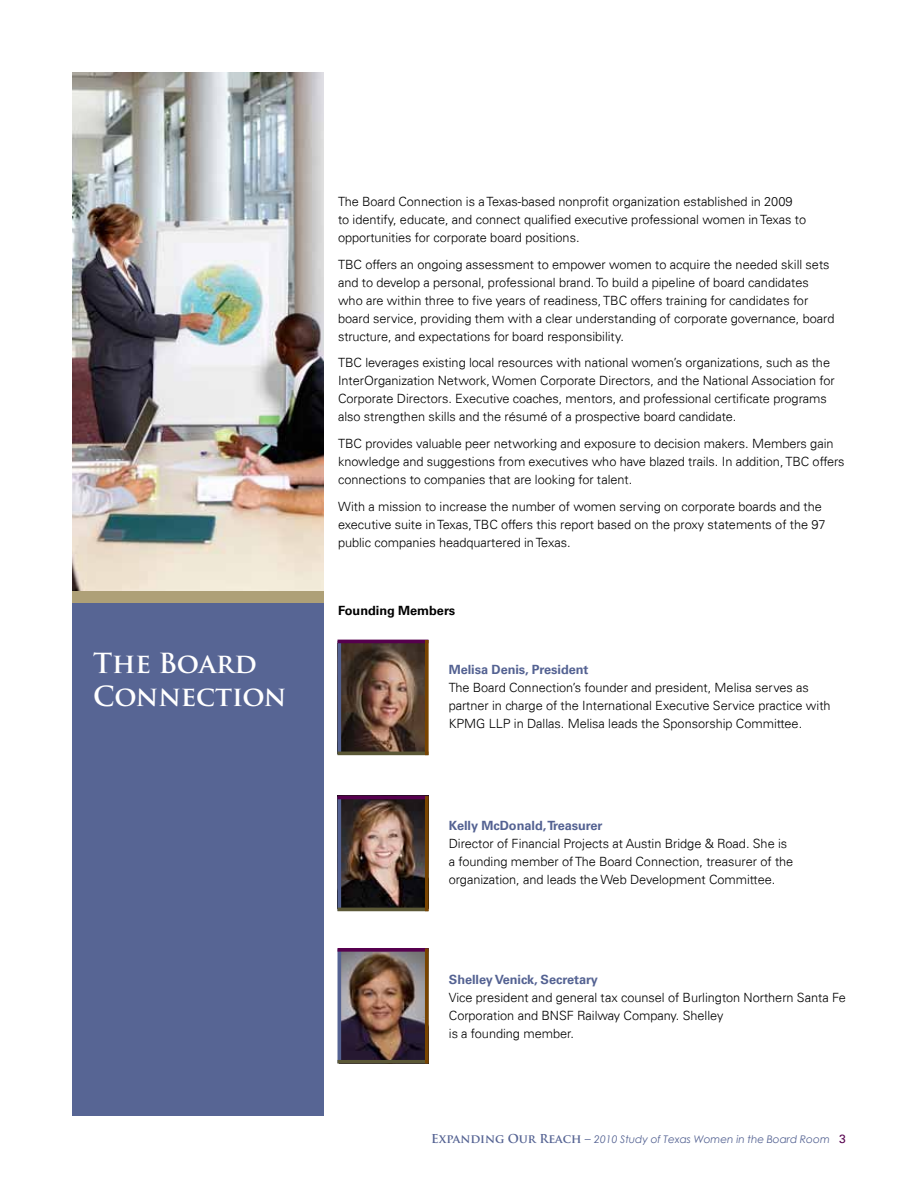
<style>
.page{position:relative;width:918px;height:1188px;background:#fff}
.page>*{position:absolute;margin:0;border:0;box-sizing:border-box;transform-origin:0 0}
.t1{font:700 27px/33px "Trajan Pro";letter-spacing:-.005em;color:#fff}
.t2{font:300 12.75px/18px "Univers 45";letter-spacing:-.005em;color:#000}
.t3{font:700 12.75px "Univers 65";letter-spacing:-.005em;color:#546292}
.t4{font:700 12.75px "Univers 65";letter-spacing:-.005em;color:#000}
.t5{font:italic 10.5px "Century Gothic";letter-spacing:-.005em;color:#546292}
.s1{font-family:"Trajan Pro";font-weight:700;font-style:normal;font-size:12px}
.s2{font-family:"Univers 55 Roman";font-style:normal;font-size:12px;color:#56004e}
</style>
<div class="page">
<img style="left:341px;top:643px;width:84px;height:109px">
<hr style="left:338px;top:641px;width:3px;height:114px;background:#546292">
<hr style="left:338px;top:640px;width:90px;height:3px;background:#56004e">
<hr style="left:338px;top:752px;width:90px;height:3px;background:#5b5836">
<svg style="left:425px;top:640px;width:4px;height:115px"></svg>
<img style="left:341px;top:799px;width:84px;height:109px">
<div style="left:72px;top:594px;width:252px;height:522px;background:#576594"></div>
<img style="left:72px;top:72px;width:252px;height:519px">
<div style="left:72px;top:591px;width:252px;height:12px;background:#aea077"></div>
<hr style="left:338px;top:797px;width:3px;height:114px;background:#546292">
<hr style="left:338px;top:796px;width:90px;height:3px;background:#56004e">
<hr style="left:338px;top:908px;width:90px;height:3px;background:#5b5836">
<svg style="left:425px;top:796px;width:4px;height:115px"></svg>
<img style="left:341px;top:952px;width:84px;height:108px">
<hr style="left:338px;top:949px;width:3px;height:114px;background:#546292">
<svg style="left:338px;top:948px;width:87px;height:4px"></svg>
<svg style="left:338px;top:1060px;width:87px;height:4px"></svg>
<svg style="left:425px;top:948px;width:4px;height:116px"></svg>
<h1 class="t1" style="left:93px;top:647px;width:195px">The Board<br>Connection</h1>
<p class="t2" style="left:338px;top:193px;width:470px">The Board Connection is a Texas-based nonprofit organization established in 2009 to identify, educate, and connect qualified executive professional women in Texas to opportunities for corporate board positions.</p>
<p class="t2" style="left:338px;top:255px;width:498px">TBC offers an ongoing assessment to empower women to acquire the needed skill sets and to develop a personal, professional brand. To build a pipeline of board candidates who are within three to five years of readiness, TBC offers training for candidates for board service, providing them with a clear understanding of corporate governance, board structure, and expectations for board responsibility.</p>
<p class="t2" style="left:338px;top:354px;width:498px">TBC leverages existing local resources with national women’s organizations, such as the InterOrganization N etwork, Women Corporate Directors, and the National Association for Corporate Directors. Executive coaches, mentors, and professional certificate programs also strengthen skills and the résumé of a prospective board candidate.</p>
<p class="t2" style="left:338px;top:434px;width:508px">TBC provides valuable peer networking and exposure to decision makers. Members gain knowledge and suggestions from executives who have blazed trails. In addition, TBC offers connections to companies that are looking for talent.</p>
<p class="t2" style="left:338px;top:497px;width:489px">With a mission to increase the number of women serving on corporate boards and the executive suite in Texas, TBC offers this report based on the proxy statements of the 97 public companies headquartered in Texas.</p>
<p class="t4" style="left:338px;top:604px;width:119px">Founding Members</p>
<p class="t3" style="left:449px;top:662px;width:141px">Melisa Denis, President</p>
<p class="t2" style="left:449px;top:679px;width:383px">The Board Connection’s founder and president, Melisa serves as partner in charge of the International Executive Service practice with<br>KPMG LLP in Dallas. Melisa leads the Sponsorship Committee.</p>
<p class="t3" style="left:449px;top:818px;width:155px">Kelly McDonald, Treasurer</p>
<p class="t2" style="left:449px;top:834px;width:346px">Director of Financial Projects at Austin Bridge &amp; Road. She is a founding member of The Board Connection, treasurer of the organization, and leads the Web Development Committee.</p>
<p class="t3" style="left:449px;top:972px;width:151px">Shelley Venick, Secretary</p>
<p class="t2" style="left:449px;top:988px;width:398px">Vice president and general tax counsel of Burlington Northern Santa Fe<br>Corporation and BN SF Railway Company. Shelley<br>is a founding member.</p>
<p class="t5" style="left:431px;top:1132px;width:416px"><span class="s1">Expanding Our Reach –</span> 2010 Study of Texas Women in the Board Room <span class="s2">3</span></p>
</div>
